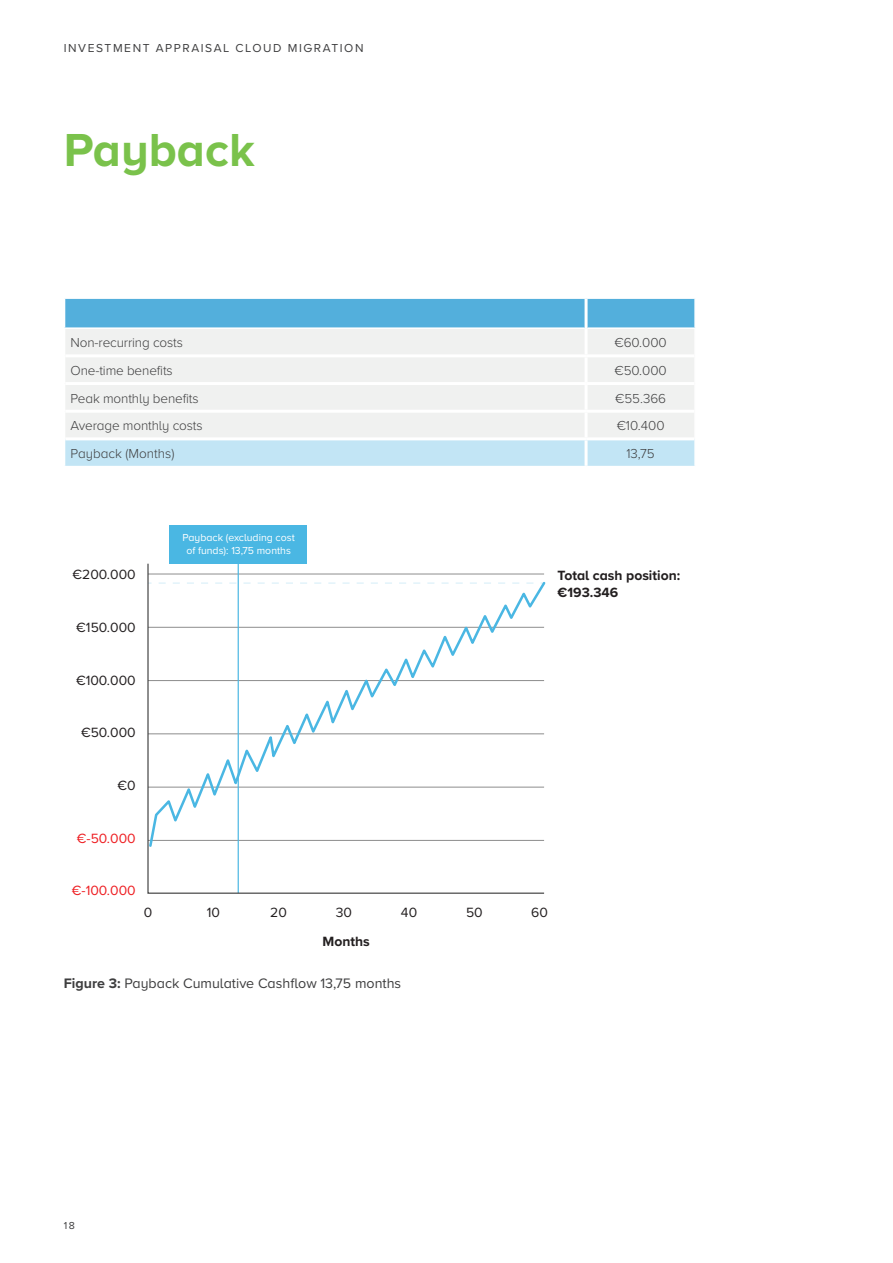
<style>
.page{position:relative;width:893px;height:1263px;background:#fff}
.page>*{position:absolute;margin:0;border:0;box-sizing:border-box;transform-origin:0 0}
.t1{font:700 48px "Proxima Nova A";color:#7ac24b}
.t2{font:14.25px "Proxima Nova A";color:#3e3e3f}
.t3{font:13.95px "Proxima Nova A";color:#231f20}
.t4{font:700 13.95px/16.6px "Proxima Nova A";color:#231f20}
.t5{font:13.95px "Proxima Nova A";color:#ee1f23}
.t6{font:300 13.5px "Proxima Nova A";letter-spacing:-.01em;color:#3e3e3f}
.t7{font:12px "Proxima Nova A";letter-spacing:.13em;color:#3e3e3f}
.t8{font:10.5px/12.6px "Proxima Nova A";color:#fff;text-align:center}
.t9{font:10.5px "Proxima Nova A";color:#3e3e3f}
.s1{font-weight:700}
</style>
<div class="page">
<svg style="left:65px;top:298px;width:630px;height:168px"></svg>
<hr style="left:694px;top:439px;width:2px;height:27px;background:#fff">
<hr style="left:65px;top:354px;width:521px;height:3px;background:#fff">
<hr style="left:586px;top:354px;width:108px;height:3px;background:#fff">
<hr style="left:585px;top:357px;width:3px;height:25px;background:#fff">
<hr style="left:65px;top:382px;width:521px;height:3px;background:#fff">
<hr style="left:586px;top:382px;width:108px;height:3px;background:#fff">
<hr style="left:585px;top:385px;width:3px;height:25px;background:#fff">
<hr style="left:65px;top:410px;width:521px;height:3px;background:#fff">
<hr style="left:586px;top:410px;width:108px;height:3px;background:#fff">
<hr style="left:585px;top:413px;width:3px;height:24px;background:#fff">
<hr style="left:65px;top:437px;width:521px;height:3px;background:#fff">
<hr style="left:586px;top:437px;width:108px;height:3px;background:#fff">
<hr style="left:585px;top:440px;width:3px;height:26px;background:#fff">
<hr style="left:64px;top:327px;width:521px;height:2px;background:#fff">
<hr style="left:588px;top:327px;width:108px;height:2px;background:#fff">
<hr style="left:585px;top:299px;width:3px;height:29px;background:#fff">
<hr style="left:585px;top:328px;width:3px;height:26px;background:#fff">
<svg style="left:147px;top:563px;width:398px;height:331px"></svg>
<div style="left:169px;top:525px;width:138px;height:39px;background:#4ab7e3"></div>
<svg style="left:147px;top:580px;width:399px;height:269px"></svg>
<p class="t7" style="left:64px;top:39px;width:301px">INVESTMENT APPRAISAL CLOUD MIGRATION</p>
<h1 class="t1" style="left:64px;top:114px;width:192px">Payback</h1>
<p class="t6" style="left:71px;top:333px;width:114px">Non-recurring costs</p>
<p class="t6" style="left:614px;top:333px;width:54px">€60.000</p>
<p class="t6" style="left:71px;top:360px;width:104px">One-time benefits</p>
<p class="t6" style="left:614px;top:360px;width:54px">€50.000</p>
<p class="t6" style="left:71px;top:388px;width:130px">Peak monthly benefits</p>
<p class="t6" style="left:615px;top:388px;width:53px">€55.366</p>
<p class="t6" style="left:71px;top:416px;width:134px">Average monthly costs</p>
<p class="t6" style="left:617px;top:416px;width:49px">€10.400</p>
<p class="t6" style="left:71px;top:443px;width:105px">Payback (Months)</p>
<p class="t6" style="left:626px;top:443px;width:30px">13,75</p>
<p class="t3" style="left:73px;top:564px;width:65px">€200.000</p>
<p class="t3" style="left:76px;top:617px;width:61px">€150.000</p>
<p class="t3" style="left:76px;top:669px;width:61px">€100.000</p>
<p class="t3" style="left:81px;top:722px;width:56px">€50.000</p>
<p class="t3" style="left:118px;top:775px;width:20px">€0</p>
<p class="t5" style="left:77px;top:827px;width:60px">€-50.000</p>
<p class="t8" style="left:182px;top:531px;width:114px">Payback (excluding cost of funds): 13,75 months</p>
<p class="t4" style="left:558px;top:566px;width:124px">Total cash position: €193.346</p>
<p class="t5" style="left:72px;top:880px;width:65px">€-100.000</p>
<p class="t3" style="left:144px;top:901px;width:10px">0</p>
<p class="t3" style="left:207px;top:901px;width:15px">10</p>
<p class="t3" style="left:270px;top:901px;width:18px">20</p>
<p class="t3" style="left:336px;top:901px;width:18px">30</p>
<p class="t3" style="left:401px;top:901px;width:18px">40</p>
<p class="t3" style="left:466px;top:901px;width:18px">50</p>
<p class="t3" style="left:531px;top:901px;width:18px">60</p>
<p class="t4" style="left:323px;top:932px;width:49px">Months</p>
<p class="t2" style="left:64px;top:973px;width:339px"><span class="s1">Figure 3:</span> Payback Cumulative Cashflow 13,75 months</p>
<p class="t9" style="left:64px;top:1217px;width:13px">18</p>
</div>
